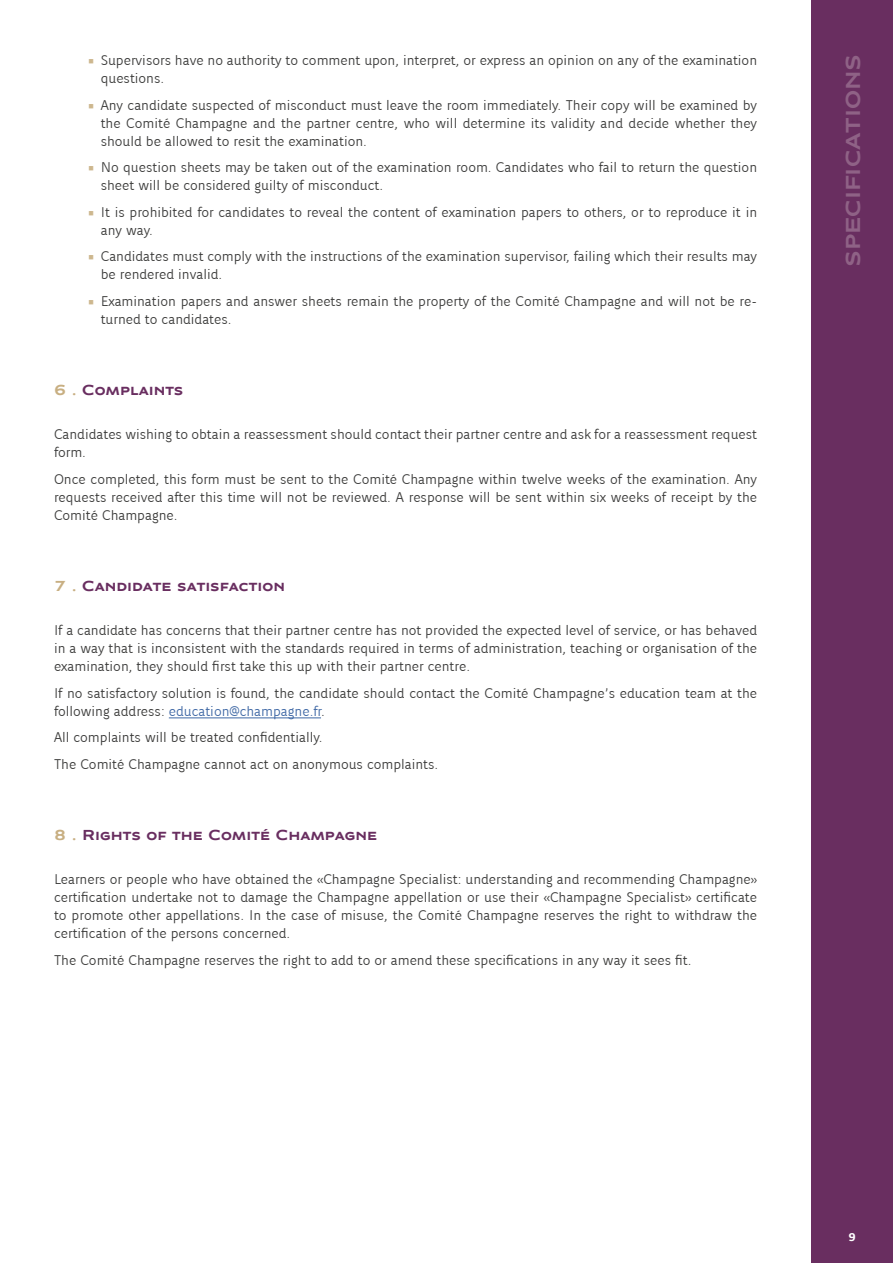
<style>
.page{position:relative;width:893px;height:1263px;background:#fff}
.page>*{position:absolute;margin:0;border:0;box-sizing:border-box;transform-origin:0 0}
.t1{font:700 21px "CIVC Title";color:#8f6286}
.t2{font:300 15px/18px "CIVC Sans";color:#3c3c3b}
.t3{font:700 15px "CIVC Title";color:#692e60}
.t4{font:700 12.15px "CIVC Sans";color:#fff;scale:1.11 1}
.s1{font-family:"Minion Pro";font-weight:400;color:#cdb78e}
.s2{color:#c8af82}
.s3{color:#3f68a5}
</style>
<div class="page">
<div style="left:811px;top:0;width:82px;height:1263px;background:#692e60"></div>
<hr style="left:169px;top:718px;width:152px;height:1px;background:#3f68a5">
<p class="t2" style="left:101px;top:51px;width:658px;text-indent:-13px"><span class="s1">■</span> Supervisors have no authority to comment upon, interpret, or express an opinion on any of the examination questions.</p>
<p class="t2" style="left:101px;top:96px;width:658px;text-align:justify;text-indent:-13px"><span class="s1">■</span> Any candidate suspected of misconduct must leave the room immediately. Their copy will be examined by the Comité Champagne and the partner centre, who will determine its validity and decide whether they should be allowed to resit the examination.</p>
<p class="t2" style="left:101px;top:158px;width:658px;text-indent:-13px"><span class="s1">■</span> No question sheets may be taken out of the examination room. Candidates who fail to return the question sheet will be considered guilty of misconduct.</p>
<p class="t2" style="left:101px;top:203px;width:658px;text-indent:-13px"><span class="s1">■</span> It is prohibited for candidates to reveal the content of examination papers to others, or to reproduce it in any way.</p>
<p class="t2" style="left:101px;top:247px;width:658px;text-indent:-13px"><span class="s1">■</span> Candidates must comply with the instructions of the examination supervisor, failing which their results may be rendered invalid.</p>
<p class="t2" style="left:101px;top:292px;width:658px;text-indent:-13px"><span class="s1">■</span> Examination papers and answer sheets remain the property of the Comité Champagne and will not be re&shy;turned to candidates.</p>
<p class="t3" style="left:54px;top:381px;width:131px"><span class="s2">6 .</span> Complaints</p>
<p class="t2" style="left:54px;top:426px;width:705px">Candidates wishing to obtain a reassessment should contact their partner centre and ask for a reassessment request form.</p>
<p class="t2" style="left:54px;top:470px;width:705px;text-align:justify">Once completed, this form must be sent to the Comité Champagne within twelve weeks of the examination. Any requests received after this time will not be reviewed. A response will be sent within six weeks of receipt by the Comité Champagne.</p>
<p class="t3" style="left:54px;top:577px;width:233px"><span class="s2">7 .</span> Candidate satisfaction</p>
<p class="t2" style="left:54px;top:622px;width:705px;text-align:justify">If a candidate has concerns that their partner centre has not provided the expected level of service, or has behaved in a way that is inconsistent with the standards required in terms of administration, teaching or organisation of the examination, they should first take this up with their partner centre.</p>
<p class="t2" style="left:54px;top:684px;width:705px">If no satisfactory solution is found, the candidate should contact the Comité Champagne’s education team at the following address: <span class="s3">education@champagne.fr</span>.</p>
<p class="t2" style="left:54px;top:724px;width:386px;line-height:26.5px">All complaints will be treated confidentially.<br>The Comité Champagne cannot act on anonymous complaints.</p>
<p class="t3" style="left:54px;top:826px;width:325px"><span class="s2">8 .</span> Rights of the Comité Champagne</p>
<p class="t2" style="left:54px;top:871px;width:705px;text-align:justify">Learners or people who have obtained the «Champagne Specialist: understanding and recommending Champagne» certification undertake not to damage the Champagne appellation or use their «Champagne Specialist» certificate to promote other appellations. In the case of misuse, the Comité Champagne reserves the right to withdraw the certification of the persons concerned.</p>
<p class="t2" style="left:54px;top:951px;width:639px">The Comité Champagne reserves the right to add to or amend these specifications in any way it sees fit.</p>
<h1 class="t1" style="left:841px;top:267px;width:214px;rotate:-90deg">SPECIFICATIONS</h1>
<p class="t4" style="left:849px;top:1230px;width:8px">9</p>
</div>
